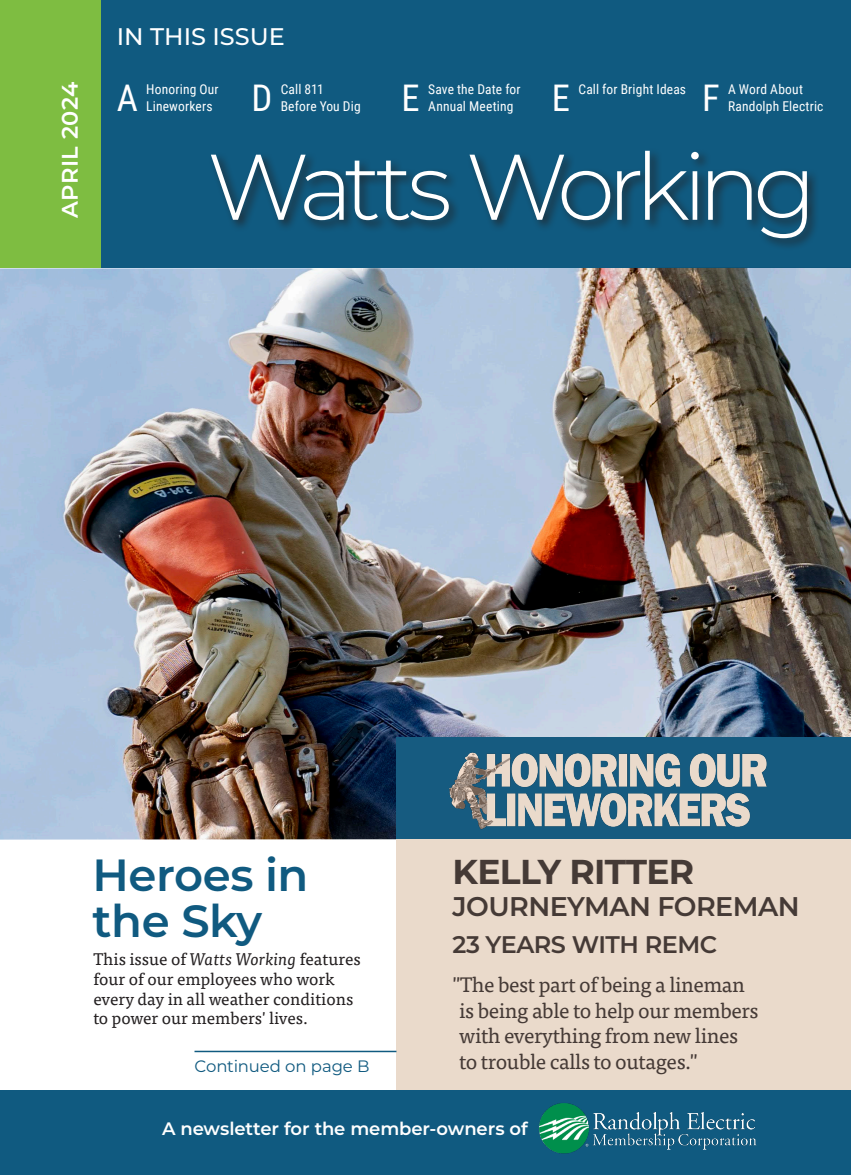
<style>
.page{position:relative;width:851px;height:1175px;background:#fff}
.page>*{position:absolute;margin:0;border:0;box-sizing:border-box;transform-origin:0 0}
.t1{font:300 93px "Montserrat";letter-spacing:-.09em;color:#fff}
.t2{font:600 45px "Montserrat";letter-spacing:-.01em;color:#105a80}
.t3{font:36.75px "Roboto Condensed";color:#fff}
.h2_sans_lime{font:700 34.5px "Montserrat";letter-spacing:-.02em;color:#453a36}
.h2_sans_lime-2{font:600 27px "Montserrat";letter-spacing:-.02em;color:#453a36}
.h2_sans_lime-3{font:600 24px "Montserrat";letter-spacing:-.02em;color:#453a36}
.t4{font:500 24px "Montserrat";color:#fff}
.t5{font:600 22.5px "Montserrat";letter-spacing:.01em;color:#fff}
.h2_sans_lime-4{font:21px/25.5px "Tisa Pro";letter-spacing:-.02em;color:#453a36}
.t6{font:600 18px "Montserrat";letter-spacing:-.005em;color:#fff}
.List_Paragraph{font:16.95px/19.6px "Tisa Pro";color:#231f20}
.p_continued1{font:16.5px "Montserrat";letter-spacing:-.01em;color:#105a80}
.t7{font:13.5px/16.5px "Roboto Condensed";letter-spacing:.01em;color:#fff}
.s1{font-style:italic}
</style>
<div class="page">
<img style="left:0;top:268px;width:850px;height:571px">
<div style="left:81px;top:0;width:769px;height:268px;background:#105a80"></div>
<div style="left:0;top:1089px;width:850px;height:85px;background:#105a80"></div>
<div style="left:396px;top:839px;width:454px;height:250px;background:#eadacb"></div>
<div style="left:396px;top:737px;width:454px;height:102px;background:#165b80"></div>
<img style="left:449px;top:752px;width:318px;height:78px">
<hr style="left:194px;top:1050px;width:202px;height:2px;background:#105a80">
<div style="left:0;top:0;width:100px;height:268px;background:#7ebd41"></div>
<img style="left:539px;top:1103px;width:218px;height:51px">
<div style="left:208px;top:148px;width:611px;height:103px;background:#231f20;opacity:.75"></div>
<h3 class="t5" style="left:54px;top:218px;width:138px;rotate:-90deg">APRIL 2024</h3>
<h3 class="t4" style="left:117px;top:20px;width:170px">IN THIS ISSUE</h3>
<h3 class="t3" style="left:117px;top:72px;width:23px">A</h3>
<p class="t7" style="left:146px;top:81px;width:74px">Honoring Our<br>Lineworkers</p>
<h3 class="t3" style="left:251px;top:72px;width:22px">D</h3>
<p class="t7" style="left:281px;top:81px;width:81px">Call 811<br>Before You Dig</p>
<h3 class="t3" style="left:401px;top:72px;width:20px">E</h3>
<p class="t7" style="left:428px;top:81px;width:94px">Save the Date for<br>Annual Meeting</p>
<h3 class="t3" style="left:552px;top:72px;width:20px">E</h3>
<p class="t7" style="left:578px;top:81px;width:109px">Call for Bright Ideas</p>
<h3 class="t3" style="left:702px;top:72px;width:19px">F</h3>
<p class="t7" style="left:728px;top:81px;width:97px">A Word About<br>Randolph Electric</p>
<h1 class="t1" style="left:207px;top:124px;width:611px">Watts Working</h1>
<p class="t2" style="left:93px;top:842px;width:217px">Heroes in</p>
<p class="t2" style="left:93px;top:889px;width:171px">the Sky</p>
<p class="List_Paragraph" style="left:93px;top:948px;width:269px">This issue of <span class="s1">Watts Working</span> features four of our employees who work every day in all weather conditions to power our members' lives.</p>
<p class="h2_sans_lime" style="left:452px;top:847px;width:243px">KELLY RITTER</p>
<p class="h2_sans_lime-2" style="left:452px;top:887px;width:348px">JOURNEYMAN FOREMAN</p>
<p class="h2_sans_lime-3" style="left:452px;top:927px;width:266px">23 YEARS WITH REMC</p>
<p class="h2_sans_lime-4" style="left:459px;top:971px;width:301px;text-indent:-7px">"The best part of being a lineman is being able to help our members with everything from new lines</p>
<p class="p_continued1" style="left:194px;top:1055px;width:177px">Continued on page B</p>
<p class="h2_sans_lime-4" style="left:459px;top:1047px;width:240px">to trouble calls to outages."</p>
<h3 class="t6" style="left:162px;top:1115px;width:367px">A newsletter for the member-owners of</h3>
</div>
